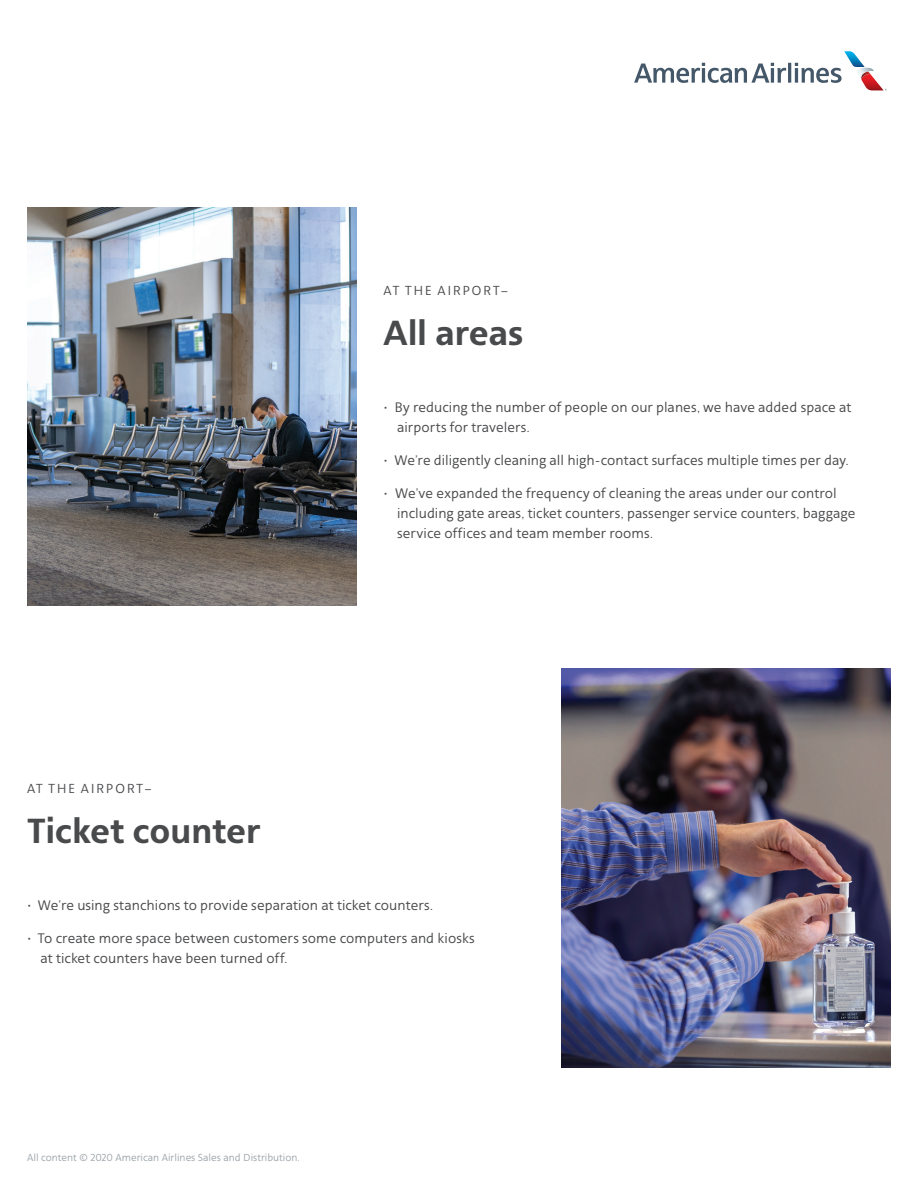
<style>
.page{position:relative;width:918px;height:1188px;background:#fff}
.page>*{position:absolute;margin:0;border:0;box-sizing:border-box;transform-origin:0 0}
.t1{font:700 36px "American Sans";letter-spacing:-.005em;color:#494a4c}
.t2{font:14.25px/20px "American Sans";letter-spacing:.005em;color:#494a4c}
.t3{font:13.5px "American Sans";letter-spacing:.115em;color:#494a4c}
.t4{font:10.5px "American Sans";color:#9da5ab}
</style>
<div class="page">
<svg style="left:634px;top:51px;width:253px;height:40px"></svg>
<img style="left:27px;top:207px;width:329px;height:399px">
<img style="left:562px;top:669px;width:329px;height:398px">
<p class="t3" style="left:384px;top:283px;width:127px">AT THE AIRPORT–</p>
<h1 class="t1" style="left:384px;top:313px;width:142px">All areas</h1>
<p class="t3" style="left:27px;top:781px;width:127px">AT THE AIRPORT–</p>
<h1 class="t1" style="left:27px;top:811px;width:235px">Ticket counter</h1>
<p class="t2" style="left:397px;top:397px;width:456px;text-indent:-13px">• By reducing the number of people on our planes, we have added space at airports for travelers.</p>
<p class="t2" style="left:384px;top:450px;width:467px">• We’re diligently cleaning all high-contact surfaces multiple times per day.</p>
<p class="t2" style="left:397px;top:484px;width:460px;text-indent:-13px">• We’ve expanded the frequency of cleaning the areas under our control including gate areas, ticket counters, passenger service counters, baggage service offices and team member rooms.</p>
<p class="t2" style="left:27px;top:895px;width:407px">• We’re using stanchions to provide separation at ticket counters.</p>
<p class="t2" style="left:40px;top:929px;width:436px;text-indent:-13px">• To create more space between customers some computers and kiosks at ticket counters have been turned off.</p>
<p class="t4" style="left:27px;top:1151px;width:274px">All content © 2020 American Airlines Sales and Distribution.</p>
</div>
